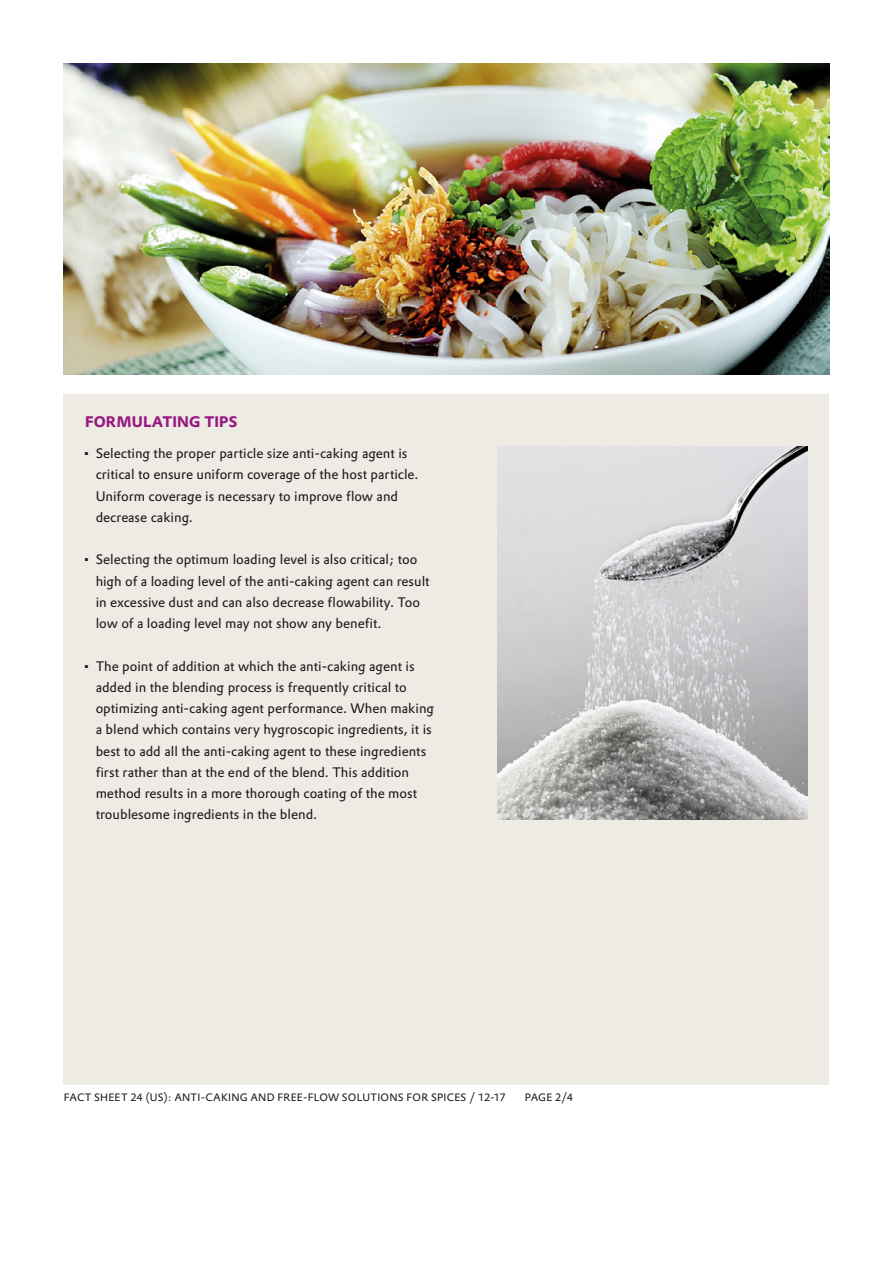
<style>
.page{position:relative;width:893px;height:1263px;background:#fff}
.page>*{position:absolute;margin:0;border:0;box-sizing:border-box;transform-origin:0 0}
.t1{font:700 15px "Evonik Prokyon";letter-spacing:.015em;color:#981881}
.t2{font:13.5px/21.3px "Evonik Prokyon";color:#1a1a18}
.t3{font:10.5px "Evonik Prokyon";letter-spacing:.02em;color:#1a1a18}
</style>
<div class="page">
<div style="left:64px;top:394px;width:765px;height:690px;background:#eeeae4"></div>
<img style="left:64px;top:64px;width:765px;height:310px">
<img style="left:497px;top:447px;width:311px;height:372px">
<p class="t1" style="left:85px;top:409px;width:154px">FORMULATING TIPS</p>
<p class="t2" style="left:96px;top:442px;width:324px;text-indent:-11px"><sup>■</sup> Selecting the proper particle size anti-caking agent is critical to ensure uniform coverage of the host particle.<br>Uniform coverage is necessary to improve flow and decrease caking.</p>
<p class="t2" style="left:96px;top:548px;width:336px;text-indent:-11px"><sup>■</sup> Selecting the optimum loading level is also critical; too high of a loading level of the anti-caking agent can result in excessive dust and can also decrease flowability. Too low of a loading level may not show any benefit.</p>
<p class="t2" style="left:96px;top:654px;width:340px;text-indent:-11px"><sup>■</sup> The point of addition at which the anti-caking agent is added in the blending process is frequently critical to optimizing anti-caking agent performance. When making a blend which contains very hygroscopic ingredients, it is best to add all the anti-caking agent to these ingredients first rather than at the end of the blend. This addition method results in a more thorough coating of the most troublesome ingredients in the blend.</p>
<p class="t3" style="left:64px;top:1089px;width:444px">FACT SHEET 24 (US): ANTI-CAKING AND FREE-FLOW SOLUTIONS FOR SPICES / 12-17</p>
<p class="t3" style="left:525px;top:1089px;width:50px">PAGE 2/4</p>
</div>
